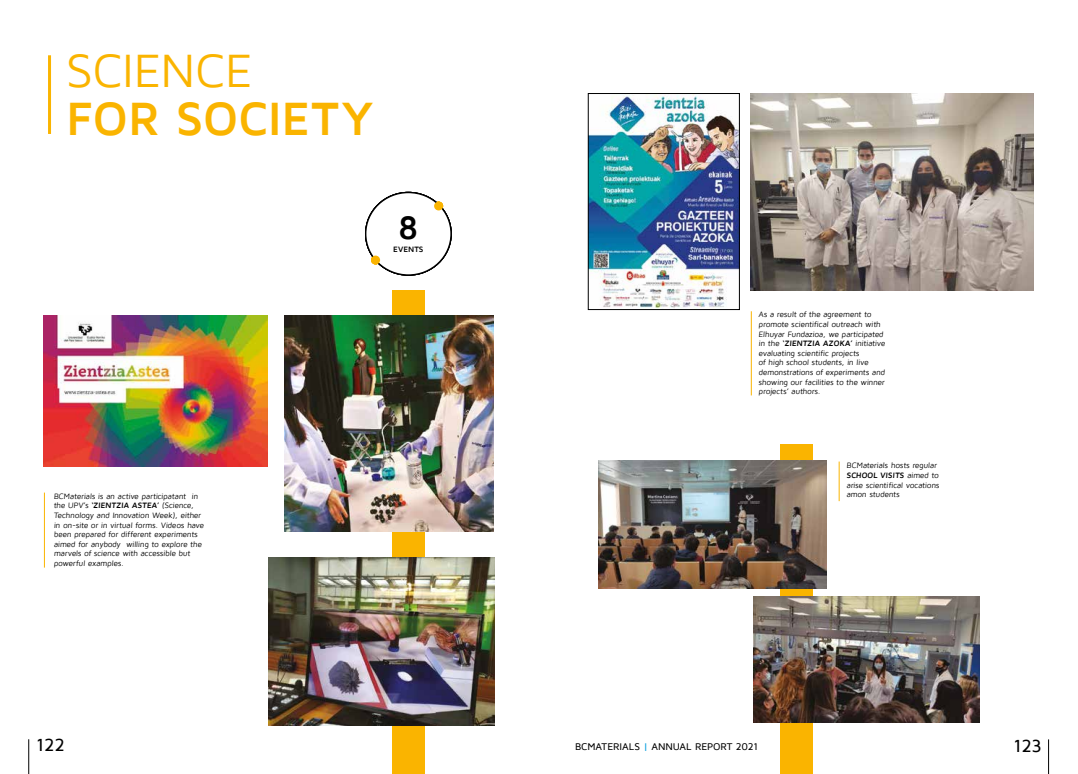
<style>
.page{position:relative;width:1078px;height:774px;background:#fff}
.page>*{position:absolute;margin:0;border:0;box-sizing:border-box;transform-origin:0 0}
.t1{font:700 48px "Maven Pro";letter-spacing:-.01em;color:#fab400}
.t2{font:48px "Maven Pro";letter-spacing:-.01em;color:#fab400}
.t3{font:700 33.4px "Maven Pro";color:#000}
.t4{font:500 18px "Maven Pro";color:#000}
.t5{font:500 10px "Maven Pro";color:#000}
.t6{font:8px/9.6px "Maven Pro";letter-spacing:.01em;color:#000}
.t7{font:700 8px "Maven Pro";color:#000}
.s1{font-weight:700}
.s2{color:#009cde}
</style>
<div class="page">
<hr style="left:1047px;top:739px;width:1px;height:35px;background:#000">
<hr style="left:28px;top:739px;width:1px;height:35px;background:#000">
<div style="left:392px;top:290px;width:32px;height:484px;background:#fab400"></div>
<div style="left:779px;top:445px;width:33px;height:329px;background:#fab400"></div>
<hr style="left:48px;top:55px;width:3px;height:79px;background:#fab400">
<img style="left:590px;top:95px;width:147px;height:213px">
<div style="left:588px;top:93px;width:151px;height:217px;border:1px solid #000"></div>
<img style="left:750px;top:93px;width:283px;height:197px">
<hr style="left:750px;top:311px;width:1px;height:84px;background:#fab400">
<img style="left:44px;top:315px;width:223px;height:151px">
<img style="left:284px;top:315px;width:209px;height:216px">
<hr style="left:44px;top:493px;width:1px;height:75px;background:#fab400">
<img style="left:269px;top:558px;width:225px;height:167px">
<img style="left:753px;top:596px;width:226px;height:127px">
<hr style="left:838px;top:461px;width:1px;height:40px;background:#fab400">
<img style="left:598px;top:461px;width:228px;height:128px">
<div style="left:434px;top:202px;width:9px;height:8px;background:#fab400;border-radius:50%"></div>
<div style="left:371px;top:256px;width:9px;height:8px;background:#fab400;border-radius:50%"></div>
<h1 class="t2" style="left:66px;top:45px;width:187px">SCIENCE</h1>
<h1 class="t1" style="left:66px;top:93px;width:309px">FOR SOCIETY</h1>
<h2 class="t3" style="left:391px;top:202px;width:36px">12</h2>
<p class="t7" style="left:396px;top:247px;width:26px">TALKS</p>
<h2 class="t3" style="left:398px;top:210px;width:22px">8</h2>
<p class="t7" style="left:393px;top:245px;width:32px">EVENTS</p>
<p class="t6" style="left:54px;top:491px;width:153px">BCMaterials is an active participatant in the UPV’s <span class="s1">‘ZIENTZIA ASTEA’</span> (Science, Technology and Innovation Week), either in on-site or in virtual forms. Videos have been prepared for different experiments aimed for anybody willing to explore the marvels of science with accessible but powerful examples.</p>
<p class="t6" style="left:758px;top:310px;width:129px">As a result of the agreement to promote scientifical outreach with<br>Elhuyar Fundazioa, we participated in the <span class="s1">‘ZIENTZIA AZOKA’</span> initiative evaluating scientific projects<br>of high school students, in live demonstrations of experiments and showing our facilities to the winner projects’ authors.</p>
<p class="t6" style="left:846px;top:461px;width:95px">BCMaterials hosts regular<br><span class="s1">SCHOOL VISITS</span> aimed to arise scientifical vocations amon students</p>
<h3 class="t4" style="left:36px;top:735px;width:31px">122</h3>
<p class="t5" style="left:575px;top:742px;width:184px">BCMATERIALS <span class="s2">|</span> ANNUAL REPORT 2021</p>
<h3 class="t4" style="left:1013px;top:736px;width:30px">123</h3>
</div>
